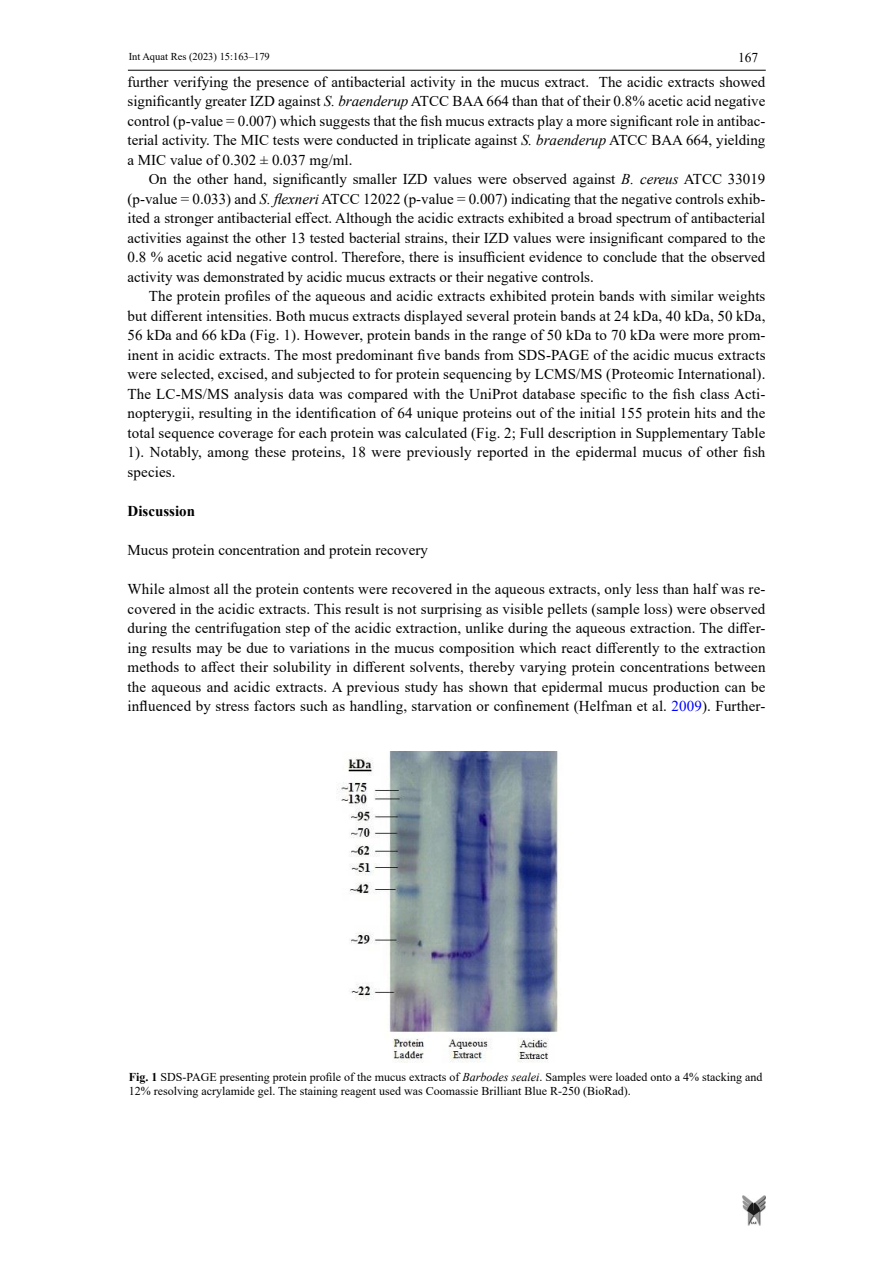
<style>
.page{position:relative;width:893px;height:1263px;background:#fff}
.page>*{position:absolute;margin:0;border:0;box-sizing:border-box;transform-origin:0 0}
.t1{font:15px/19.5px "Times New Roman";color:#000;text-align:justify}
.t2{font:700 15px "Times New Roman";color:#000}
.t3{font:13.5px "Times New Roman";color:#000}
.t4{font:12px/14.4px "Times New Roman";color:#000}
.t5{font:10.8px "Calibri";color:#000}
.t6{font:10.5px "Times New Roman";color:#000}
.s1{font-style:italic}
.s2{color:#00f}
.s3{font-weight:700}
</style>
<div class="page">
<hr style="left:128px;top:70px;width:638px;height:1px;background:#000">
<img style="left:742px;top:1195px;width:23px;height:31px">
<img style="left:337px;top:752px;width:221px;height:311px">
<p class="t6" style="left:129px;top:49px;width:143px">Int Aquat Res (2023) 15:163–179</p>
<p class="t3" style="left:738px;top:48px;width:22px">167</p>
<p class="t1" style="left:128px;top:72px;width:639px">further verifying the presence of antibacterial activity in the mucus extract. The acidic extracts showed significantly greater IZD against <span class="s1">S. braenderup</span> ATCC BAA 664 than that of their 0.8% acetic acid negative control (p-value = 0.007) which suggests that the fish mucus extracts play a more significant role in antibac&shy;terial activity. The MIC tests were conducted in triplicate against <span class="s1">S. braenderup</span> ATCC BAA 664, yielding a MIC value of 0.302 ± 0.037 mg/ml.</p>
<p class="t1" style="left:128px;top:169px;width:639px;text-indent:21px">On the other hand, significantly smaller IZD values were observed against <span class="s1">B. cereus</span> ATCC 33019 (p-value = 0.033) and <span class="s1">S. flexneri</span> ATCC 12022 (p-value = 0.007) indicating that the negative controls exhib&shy;ited a stronger antibacterial effect. Although the acidic extracts exhibited a broad spectrum of antibacterial activities against the other 13 tested bacterial strains, their IZD values were insignificant compared to the 0.8 % acetic acid negative control. Therefore, there is insufficient evidence to conclude that the observed activity was demonstrated by acidic mucus extracts or their negative controls.</p>
<p class="t1" style="left:128px;top:286px;width:639px;text-indent:21px">The protein profiles of the aqueous and acidic extracts exhibited protein bands with similar weights but different intensities. Both mucus extracts displayed several protein bands at 24 kDa, 40 kDa, 50 kDa, 56 kDa and 66 kDa (Fig. 1). However, protein bands in the range of 50 kDa to 70 kDa were more prom&shy;inent in acidic extracts. The most predominant five bands from SDS-PAGE of the acidic mucus extracts were selected, excised, and subjected to for protein sequencing by LCMS/MS (Proteomic International).<br>The LC-MS/MS analysis data was compared with the UniProt database specific to the fish class Acti&shy;nopterygii, resulting in the identification of 64 unique proteins out of the initial 155 protein hits and the total sequence coverage for each protein was calculated (Fig. 2; Full description in Supplementary Table 1). Notably, among these proteins, 18 were previously reported in the epidermal mucus of other fish species.</p>
<p class="t2" style="left:128px;top:500px;width:69px">Discussion</p>
<p class="t1" style="left:128px;top:540px;width:302px">Mucus protein concentration and protein recovery</p>
<p class="t1" style="left:128px;top:579px;width:639px">While almost all the protein contents were recovered in the aqueous extracts, only less than half was re&shy;covered in the acidic extracts. This result is not surprising as visible pellets (sample loss) were observed during the centrifugation step of the acidic extraction, unlike during the aqueous extraction. The differ&shy;ing results may be due to variations in the mucus composition which react differently to the extraction methods to affect their solubility in different solvents, thereby varying protein concentrations between the aqueous and acidic extracts. A previous study has shown that epidermal mucus production can be influenced by stress factors such as handling, starvation or confinement (Helfman et al. <span class="s2">2009</span>). Further-</p>
<p class="t4" style="left:129px;top:1069px;width:635px"><span class="s3">Fig. 1</span> SDS-PAGE presenting protein profile of the mucus extracts of <span class="s1">Barbodes sealei</span>. Samples were loaded onto a 4% stacking and<br>12% resolving acrylamide gel. The staining reagent used was Coomassie Brilliant Blue R-250 (BioRad).</p>
<p class="t5" style="left:307px;top:1075px;width:7px">2</p>
</div>
